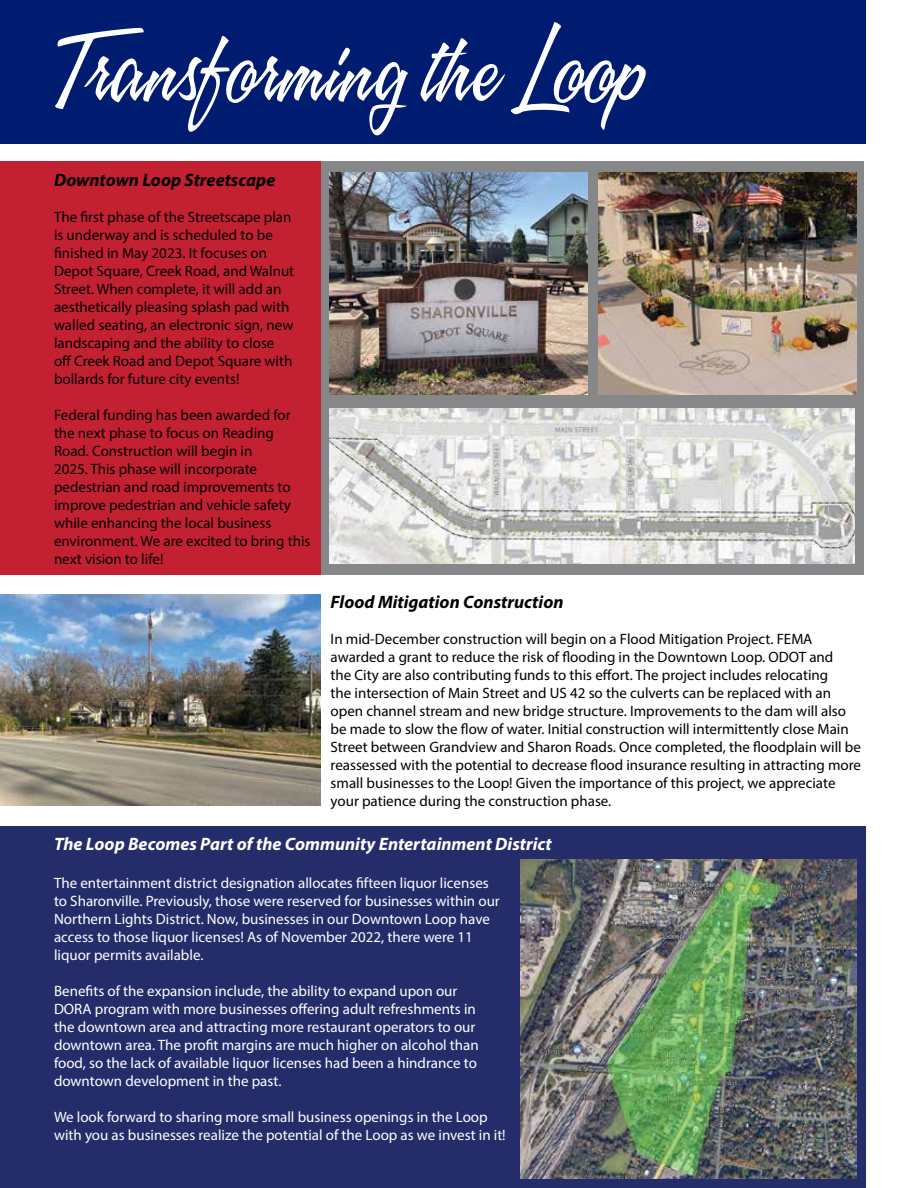
<style>
.page{position:relative;width:918px;height:1188px;background:#fff}
.page>*{position:absolute;margin:0;border:0;box-sizing:border-box;transform-origin:0 0}
.t1{font:90px "A&S Speedway";color:#fff}
.t2{font:italic 700 18px "Myriad Pro";color:#fff}
.t3{font:italic 700 18px "Myriad Pro";color:#000}
.t4{font:15px/18px "Myriad Pro";color:#000}
.t5{font:15px/18px "Myriad Pro";color:#fff}
</style>
<div class="page">
<div style="left:0;top:826px;width:866px;height:362px;background:#242d69"></div>
<div style="left:320px;top:162px;width:544px;height:413px;background:#868788"></div>
<img style="left:329px;top:173px;width:258px;height:221px">
<img style="left:598px;top:173px;width:258px;height:221px">
<img style="left:520px;top:860px;width:336px;height:318px">
<img style="left:329px;top:408px;width:526px;height:155px">
<div style="left:0;top:0;width:866px;height:144px;background:#001c71"></div>
<div style="left:0;top:162px;width:320px;height:413px;background:#c32032"></div>
<img style="left:0;top:594px;width:320px;height:212px">
<h1 class="t1" style="left:54px;top:21px;width:589px">Transforming the Loop</h1>
<p class="t3" style="left:54px;top:168px;width:223px">Downtown Loop Streetscape</p>
<p class="t4" style="left:54px;top:208px;width:242px">The first phase of the Streetscape plan is underway and is scheduled to be finished in May 2023. It focuses on Depot Square, Creek Road, and Walnut Street. When complete, it will add an aesthetically pleasing splash pad with walled seating, an electronic sign, new landscaping and the ability to close off Creek Road and Depot Square with bollards for future city events!</p>
<p class="t4" style="left:54px;top:406px;width:258px">Federal funding has been awarded for the next phase to focus on Reading Road. Construction will begin in<br>2025. This phase will incorporate pedestrian and road improvements to improve pedestrian and vehicle safety while enhancing the local business environment. We are excited to bring this next vision to life!</p>
<p class="t3" style="left:331px;top:590px;width:234px">Flood Mitigation Construction</p>
<p class="t4" style="left:331px;top:629px;width:532px">In mid-December construction will begin on a Flood Mitigation Project. FEMA awarded a grant to reduce the risk of flooding in the Downtown Loop. ODOT and<br>the City are also contributing funds to this effort. The project includes relocating<br>the intersection of Main Street and US 42 so the culverts can be replaced with an open channel stream and new bridge structure. Improvements to the dam will also be made to slow the flow of water. Initial construction will intermittently close Main Street between Grandview and Sharon Roads. Once completed, the floodplain will be reassessed with the potential to decrease flood insurance resulting in attracting more small businesses to the Loop! Given the importance of this project, we appreciate your patience during the construction phase.</p>
<p class="t2" style="left:54px;top:832px;width:499px">The Loop Becomes Part of the Community Entertainment District</p>
<p class="t5" style="left:54px;top:874px;width:447px">The entertainment district designation allocates fifteen liquor licenses to Sharonville. Previously, those were reserved for businesses within our Northern Lights District. Now, businesses in our Downtown Loop have access to those liquor licenses! As of November 2022, there were 11 liquor permits available.</p>
<p class="t5" style="left:54px;top:982px;width:426px">Benefits of the expansion include, the ability to expand upon our DORA program with more businesses offering adult refreshments in the downtown area and attracting more restaurant operators to our downtown area. The profit margins are much higher on alcohol than food, so the lack of available liquor licenses had been a hindrance to downtown development in the past.</p>
<p class="t5" style="left:54px;top:1108px;width:453px">We look forward to sharing more small business openings in the Loop with you as businesses realize the potential of the Loop as we invest in it!</p>
</div>
